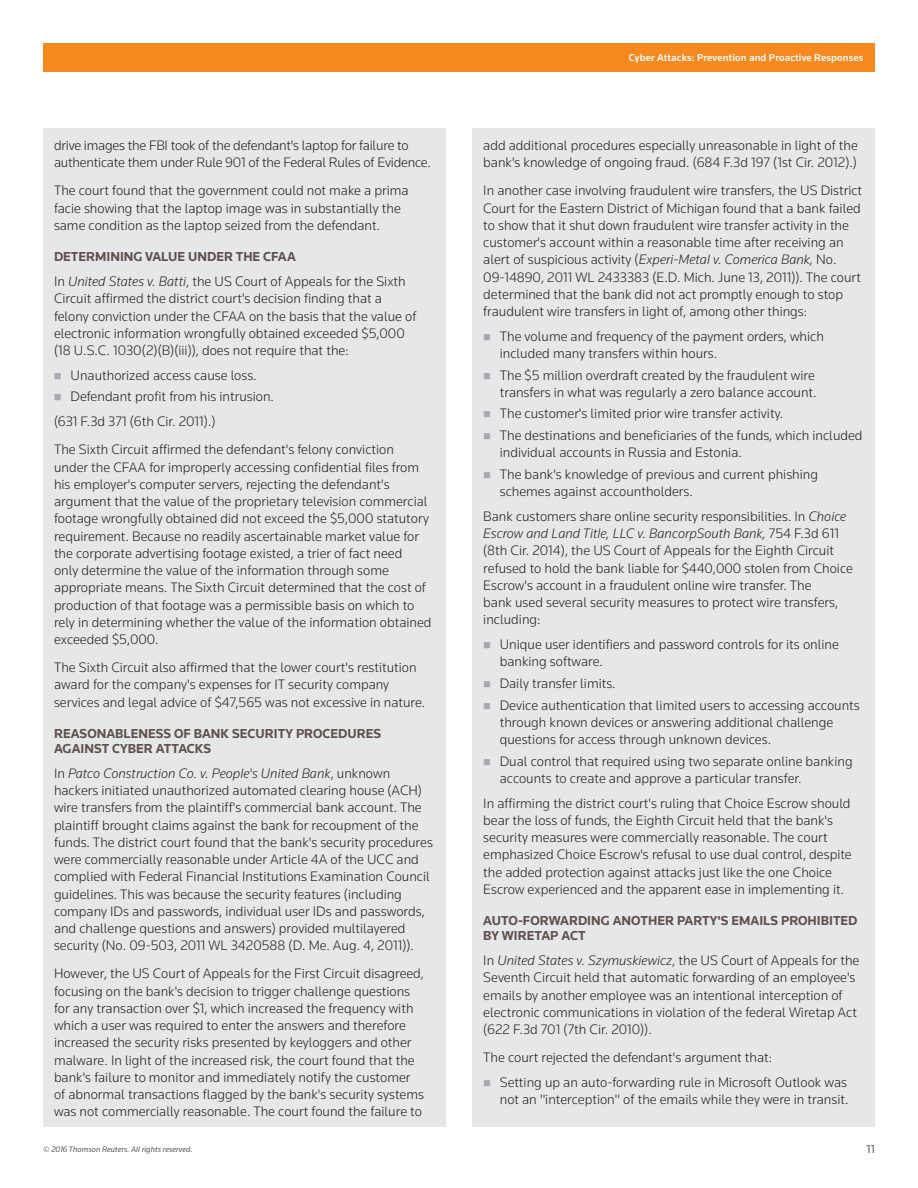
<style>
.page{position:relative;width:918px;height:1188px;background:#fff}
.page>*{position:absolute;margin:0;border:0;box-sizing:border-box;transform-origin:0 0}
.t1{font:300 14.25px/17.2px "Knowledge";color:#231f20}
.t2{font:700 13.5px/15px "Knowledge";color:#5f514d}
.t3{font:12px "Knowledge";color:#57585a}
.t4{font:500 10.5px "Knowledge";letter-spacing:.01em;color:#fff}
.t5{font:italic 8.25px "Knowledge";color:#57585a}
.s1{font-style:italic}
</style>
<div class="page">
<div style="left:43px;top:43px;width:832px;height:29px;background:#f6891f"></div>
<div style="left:43px;top:128px;width:403px;height:999px;background:#e6e7e9"></div>
<div style="left:472px;top:128px;width:403px;height:999px;background:#e6e7e9"></div>
<p class="t1" style="left:54px;top:136px;width:378px">drive images the FBI took of the defendant's laptop for failure to authenticate them under Rule 901 of the Federal Rules of Evidence.</p>
<p class="t1" style="left:54px;top:182px;width:356px">The court found that the government could not make a prima facie showing that the laptop image was in substantially the same condition as the laptop seized from the defendant.</p>
<p class="t2" style="left:54px;top:249px;width:243px">DETERMINING VALUE UNDER THE CFAA</p>
<p class="t1" style="left:54px;top:273px;width:364px">In <span class="s1">United States v. Batti</span>, the US Court of Appeals for the Sixth Circuit affirmed the district court's decision finding that a felony conviction under the CFAA on the basis that the value of electronic information wrongfully obtained exceeded $5,000 (18 U.S.C. 1030(2)(B)(iii)), does not require that the:</p>
<p class="t1" style="left:71px;top:364px;width:205px;line-height:21.6px">Unauthorized access cause loss.<br>Defendant profit from his intrusion.</p>
<p class="t1" style="left:54px;top:407px;width:342px;line-height:28px">(631 F.3d 371 (6th Cir. 2011).)<br>The Sixth Circuit affirmed the defendant's felony conviction</p>
<p class="t1" style="left:54px;top:458px;width:379px">under the CFAA for improperly accessing confidential files from his employer's computer servers, rejecting the defendant's argument that the value of the proprietary television commercial footage wrongfully obtained did not exceed the $5,000 statutory requirement. Because no readily ascertainable market value for the corporate advertising footage existed, a trier of fact need<br>only determine the value of the information through some appropriate means. The Sixth Circuit determined that the cost of production of that footage was a permissible basis on which to rely in determining whether the value of the information obtained exceeded $5,000.</p>
<p class="t1" style="left:54px;top:658px;width:373px">The Sixth Circuit also affirmed that the lower court's restitution award for the company's expenses for IT security company services and legal advice of $47,565 was not excessive in nature.</p>
<p class="t2" style="left:54px;top:726px;width:329px">REASONABLENESS OF BANK SECURITY PROCEDURES<br>AGAINST CYBER ATTACKS</p>
<p class="t1" style="left:54px;top:764px;width:381px">In <span class="s1">Patco Construction Co. v. People's United Bank</span>, unknown hackers initiated unauthorized automated clearing house (ACH) wire transfers from the plaintiff's commercial bank account. The plaintiff brought claims against the bank for recoupment of the funds. The district court found that the bank's security procedures were commercially reasonable under Article 4A of the UCC and complied with Federal Financial Institutions Examination Council guidelines. This was because the security features (including company IDs and passwords, individual user IDs and passwords, and challenge questions and answers) provided multilayered security (No. 09-503, 2011 WL 3420588 (D. Me. Aug. 4, 2011)).</p>
<p class="t1" style="left:54px;top:965px;width:372px">However, the US Court of Appeals for the First Circuit disagreed, focusing on the bank's decision to trigger challenge questions for any transaction over $1, which increased the frequency with which a user was required to enter the answers and therefore increased the security risks presented by keyloggers and other malware. In light of the increased risk, the court found that the bank's failure to monitor and immediately notify the customer of abnormal transactions flagged by the bank's security systems was not commercially reasonable. The court found the failure to</p>
<p class="t4" style="left:629px;top:51px;width:236px">Cyber Attacks: Prevention and Proactive Responses</p>
<p class="t1" style="left:483px;top:136px;width:376px">add additional procedures especially unreasonable in light of the bank's knowledge of ongoing fraud. (684 F.3d 197 (1st Cir. 2012).)</p>
<p class="t1" style="left:483px;top:182px;width:380px">In another case involving fraudulent wire transfers, the US District Court for the Eastern District of Michigan found that a bank failed to show that it shut down fraudulent wire transfer activity in the customer's account within a reasonable time after receiving an alert of suspicious activity (<span class="s1">Experi-Metal v. Comerica Bank,</span> No.<br>09-14890, 2011 WL 2433383 (E.D. Mich. June 13, 2011)). The court determined that the bank did not act promptly enough to stop fraudulent wire transfers in light of, among other things:</p>
<p class="t1" style="left:500px;top:327px;width:326px">The volume and frequency of the payment orders, which included many transfers within hours.</p>
<p class="t1" style="left:500px;top:366px;width:318px">The $5 million overdraft created by the fraudulent wire transfers in what was regularly a zero balance account.</p>
<p class="t1" style="left:500px;top:403px;width:364px;line-height:21.6px">The customer's limited prior wire transfer activity.<br>The destinations and beneficiaries of the funds, which included</p>
<p class="t1" style="left:500px;top:442px;width:320px;line-height:21.6px">individual accounts in Russia and Estonia.<br>The bank's knowledge of previous and current phishing</p>
<p class="t1" style="left:483px;top:479px;width:365px;line-height:24.8px;text-indent:17px">schemes against accountholders.<br>Bank customers share online security responsibilities. In <span class="s1">Choice</span></p>
<p class="t1" style="left:483px;top:525px;width:371px"><span class="s1">Escrow and Land Title, LLC v. BancorpSouth Bank,</span> 754 F.3d 611 (8th Cir. 2014), the US Court of Appeals for the Eighth Circuit refused to hold the bank liable for $440,000 stolen from Choice Escrow's account in a fraudulent online wire transfer. The<br>bank used several security measures to protect wire transfers, including:</p>
<p class="t1" style="left:500px;top:636px;width:341px">Unique user identifiers and password controls for its online banking software.</p>
<p class="t1" style="left:500px;top:672px;width:362px;line-height:21.6px">Daily transfer limits.<br>Device authentication that limited users to accessing accounts</p>
<p class="t1" style="left:500px;top:713px;width:335px">through known devices or answering additional challenge questions for access through unknown devices.</p>
<p class="t1" style="left:500px;top:752px;width:354px">Dual control that required using two separate online banking accounts to create and approve a particular transfer.</p>
<p class="t1" style="left:483px;top:794px;width:370px">In affirming the district court's ruling that Choice Escrow should bear the loss of funds, the Eighth Circuit held that the bank's security measures were commercially reasonable. The court emphasized Choice Escrow's refusal to use dual control, despite the added protection against attacks just like the one Choice Escrow experienced and the apparent ease in implementing it.</p>
<p class="t2" style="left:483px;top:913px;width:376px">AUTO-FORWARDING ANOTHER PARTY'S EMAILS PROHIBITED<br>BY WIRETAP ACT</p>
<p class="t1" style="left:483px;top:952px;width:378px">In <span class="s1">United States v. Szymuskiewicz</span>, the US Court of Appeals for the Seventh Circuit held that automatic forwarding of an employee's emails by another employee was an intentional interception of electronic communications in violation of the federal Wiretap Act (622 F.3d 701 (7th Cir. 2010)).</p>
<p class="t1" style="left:500px;top:1045px;width:349px;line-height:24.8px;text-indent:-17px">The court rejected the defendant's argument that:<br>Setting up an auto-forwarding rule in Microsoft Outlook was</p>
<p class="t1" style="left:500px;top:1091px;width:350px">not an "interception" of the emails while they were in transit.</p>
<p class="t5" style="left:43px;top:1144px;width:151px">© 2016 Thomson Reuters. All rights reserved.</p>
<p class="t3" style="left:867px;top:1141px;width:10px">11</p>
</div>
